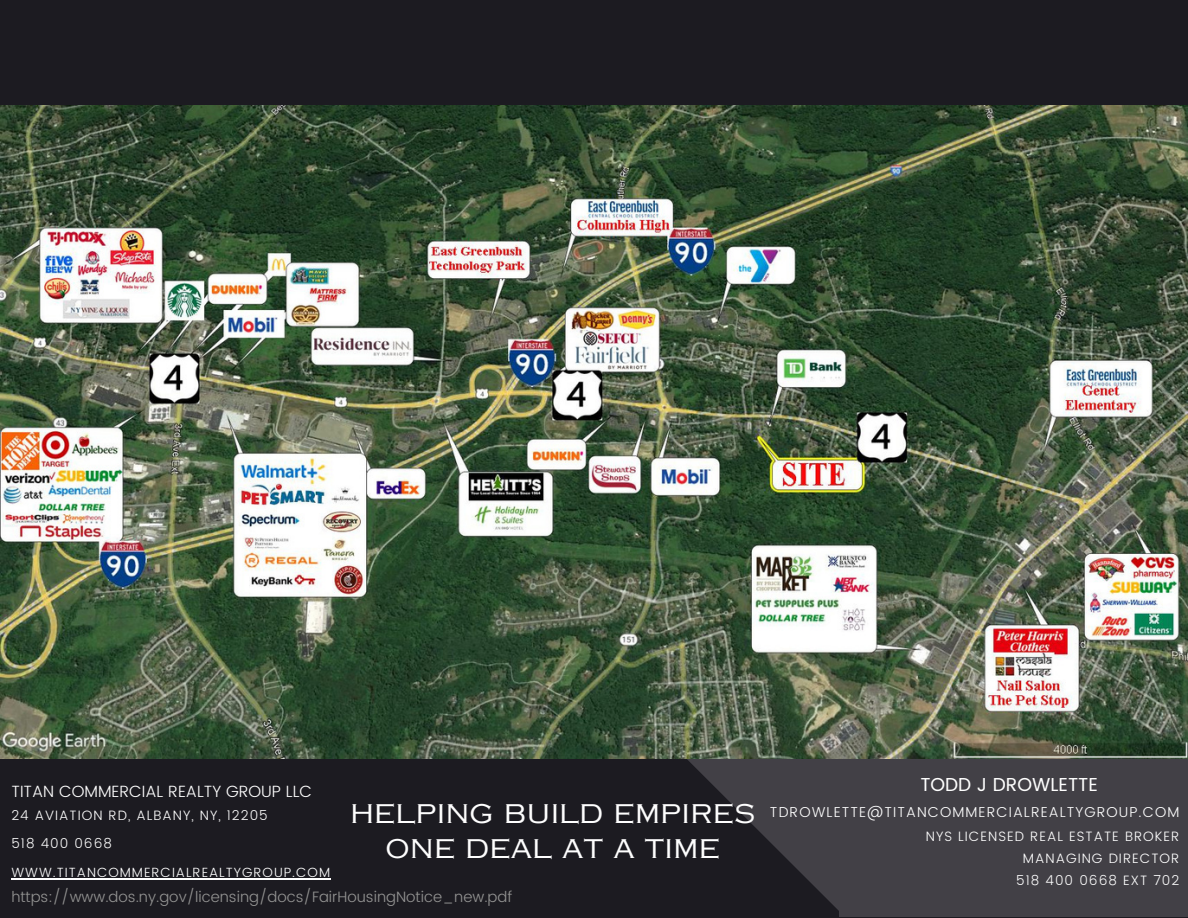
<style>
.page{position:relative;width:1188px;height:918px;background:#1c1b21}
.page>*{position:absolute;margin:0;border:0;box-sizing:border-box;transform-origin:0 0}
.t1{font:25.65px/35.2px "Copperplate Gothic LT Pro 32 AB";color:#fefefe;text-align:center}
.t2{font:18.75px "Poppins";color:#fff}
.t3{font:300 16.2px "Poppins";color:#fff}
.t4{font:300 15px "Poppins";color:#949493}
.t5{font:300 14.4px "Poppins";letter-spacing:.075em;color:#fff}
.t6{font:300 13.5px/21.8px "Poppins";letter-spacing:.075em;color:#fff}
.t7{font:300 13.35px "Poppins";letter-spacing:.075em;color:#fff}
</style>
<div class="page">
<hr style="left:11px;top:878px;width:320px;height:1px;background:#fff">
<svg style="left:687px;top:759px;width:152px;height:152px"></svg>
<div style="left:839px;top:759px;width:349px;height:158px;background:#424046"></div>
<img style="left:0;top:105px;width:1188px;height:654px">
<p class="t3" style="left:11px;top:782px;width:302px">TITAN COMMERCIAL REALTY GROUP LLC</p>
<p class="t6" style="left:11px;top:801px;width:258px;line-height:28px">24 AVIATION RD, ALBANY, NY, 12205<br>518 400 0668</p>
<p class="t7" style="left:11px;top:865px;width:320px">WWW.TITANCOMMERCIALREALTYGROUP.COM</p>
<p class="t4" style="left:11px;top:888px;width:502px">https://www.dos.ny.gov/licensing/docs/FairHousingNotice_new.pdf</p>
<h1 class="t1" style="left:350px;top:799px;width:407px">HELPING BUILD EMPIRES<br>ONE DEAL AT A TIME</h1>
<h2 class="t2" style="left:920px;top:774px;width:179px">TODD J DROWLETTE</h2>
<p class="t5" style="left:770px;top:804px;width:411px">TDROWLETTE@TITANCOMMERCIALREALTYGROUP.COM</p>
<p class="t6" style="left:926px;top:825px;width:255px;text-align:right">NYS LICENSED REAL ESTATE BROKER<br>MANAGING DIRECTOR<br>518 400 0668 EXT 702</p>
</div>
